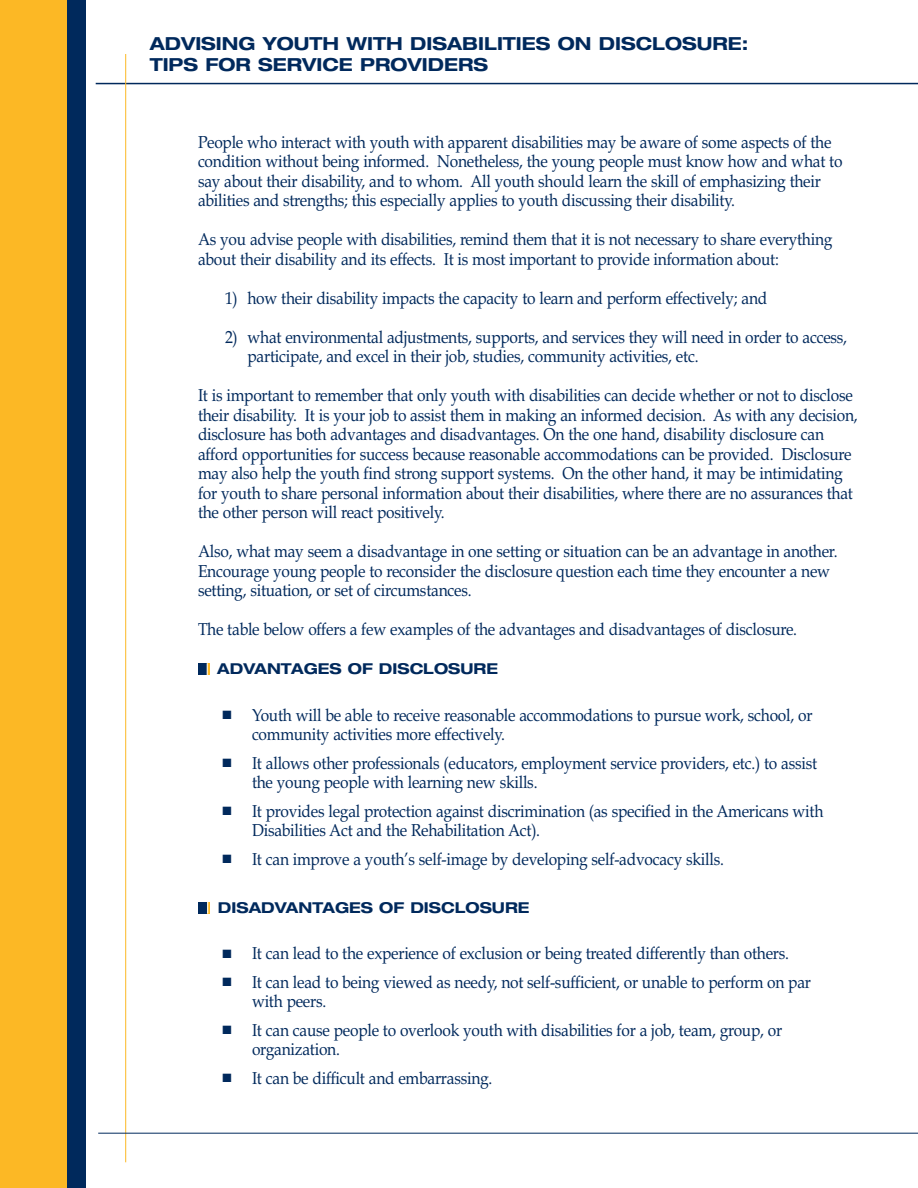
<style>
.page{position:relative;width:918px;height:1188px;background:#fff}
.page>*{position:absolute;margin:0;border:0;box-sizing:border-box;transform-origin:0 0}
.t1{font:700 expanded 18px/21px "Helvetica Neue";color:#00295c}
.t2{font:17.25px/19.5px "Book Antiqua";letter-spacing:-.015em;color:#00295c;scale:.9 1}
.t3{font:700 expanded 15px "Helvetica Neue";color:#00295c}
</style>
<div class="page">
<hr style="left:96px;top:83px;width:822px;height:1px;background:#00295c">
<hr style="left:125px;top:54px;width:1px;height:1108px;background:#fcb825">
<hr style="left:98px;top:1133px;width:820px;height:1px;background:#00295c">
<div style="left:0;top:0;width:86px;height:1188px;background:#fcb825"></div>
<div style="left:67px;top:0;width:19px;height:1188px;background:#00295c"></div>
<div style="left:198px;top:663px;width:9px;height:12px;background:#00295c"></div>
<svg style="left:207px;top:663px;width:3px;height:12px"></svg>
<div style="left:198px;top:902px;width:10px;height:11px;background:#00295c"></div>
<svg style="left:207px;top:902px;width:3px;height:12px"></svg>
<p class="t1" style="left:150px;top:35px;width:600px">ADVISING YOUTH WITH DISABILITIES ON DISCLOSURE:<br>TIPS FOR SERVICE PROVIDERS</p>
<p class="t2" style="left:198px;top:132px;width:718px">People who interact with youth with apparent disabilities may be aware of some aspects of the condition without being informed. Nonetheless, the young people must know how and what to say about their disability, and to whom. All youth should learn the skill of emphasizing their abilities and strengths; this especially applies to youth discussing their disability.</p>
<p class="t2" style="left:198px;top:229px;width:706px">As you advise people with disabilities, remind them that it is not necessary to share everything about their disability and its effects. It is most important to provide information about:</p>
<p class="t2" style="left:225px;top:288px;width:604px">1) how their disability impacts the capacity to learn and perform effectively; and</p>
<p class="t2" style="left:248px;top:327px;width:668px;text-indent:-23px">2) what environmental adjustments, supports, and services they will need in order to access, participate, and excel in their job, studies, community activities, etc.</p>
<p class="t2" style="left:198px;top:385px;width:735px">It is important to remember that only youth with disabilities can decide whether or not to disclose their disability. It is your job to assist them in making an informed decision. As with any decision, disclosure has both advantages and disadvantages. On the one hand, disability disclosure can afford opportunities for success because reasonable accommodations can be provided. Disclosure may also help the youth find strong support systems. On the other hand, it may be intimidating for youth to share personal information about their disabilities, where there are no assurances that the other person will react positively.</p>
<p class="t2" style="left:198px;top:541px;width:712px">Also, what may seem a disadvantage in one setting or situation can be an advantage in another.<br>Encourage young people to reconsider the disclosure question each time they encounter a new setting, situation, or set of circumstances.</p>
<p class="t2" style="left:198px;top:619px;width:667px">The table below offers a few examples of the advantages and disadvantages of disclosure.</p>
<p class="t3" style="left:217px;top:663px;width:282px">ADVANTAGES OF DISCLOSURE</p>
<p class="t2" style="left:252px;top:705px;width:624px;text-indent:-29px">■ Youth will be able to receive reasonable accommodations to pursue work, school, or community activities more effectively.</p>
<p class="t2" style="left:252px;top:753px;width:629px;text-indent:-29px">■ It allows other professionals (educators, employment service providers, etc.) to assist the young people with learning new skills.</p>
<p class="t2" style="left:252px;top:801px;width:636px;text-indent:-29px">■ It provides legal protection against discrimination (as specified in the Americans with<br>Disabilities Act and the Rehabilitation Act).</p>
<p class="t2" style="left:223px;top:849px;width:559px">■ It can improve a youth’s self-image by developing self-advocacy skills.</p>
<p class="t3" style="left:218px;top:902px;width:313px">DISADVANTAGES OF DISCLOSURE</p>
<p class="t2" style="left:223px;top:943px;width:631px">■ It can lead to the experience of exclusion or being treated differently than others.</p>
<p class="t2" style="left:252px;top:972px;width:623px;text-indent:-29px">■ It can lead to being viewed as needy, not self-sufficient, or unable to perform on par with peers.</p>
<p class="t2" style="left:252px;top:1020px;width:591px;text-indent:-29px">■ It can cause people to overlook youth with disabilities for a job, team, group, or organization.</p>
<p class="t2" style="left:223px;top:1068px;width:301px">■ It can be difficult and embarrassing.</p>
</div>
